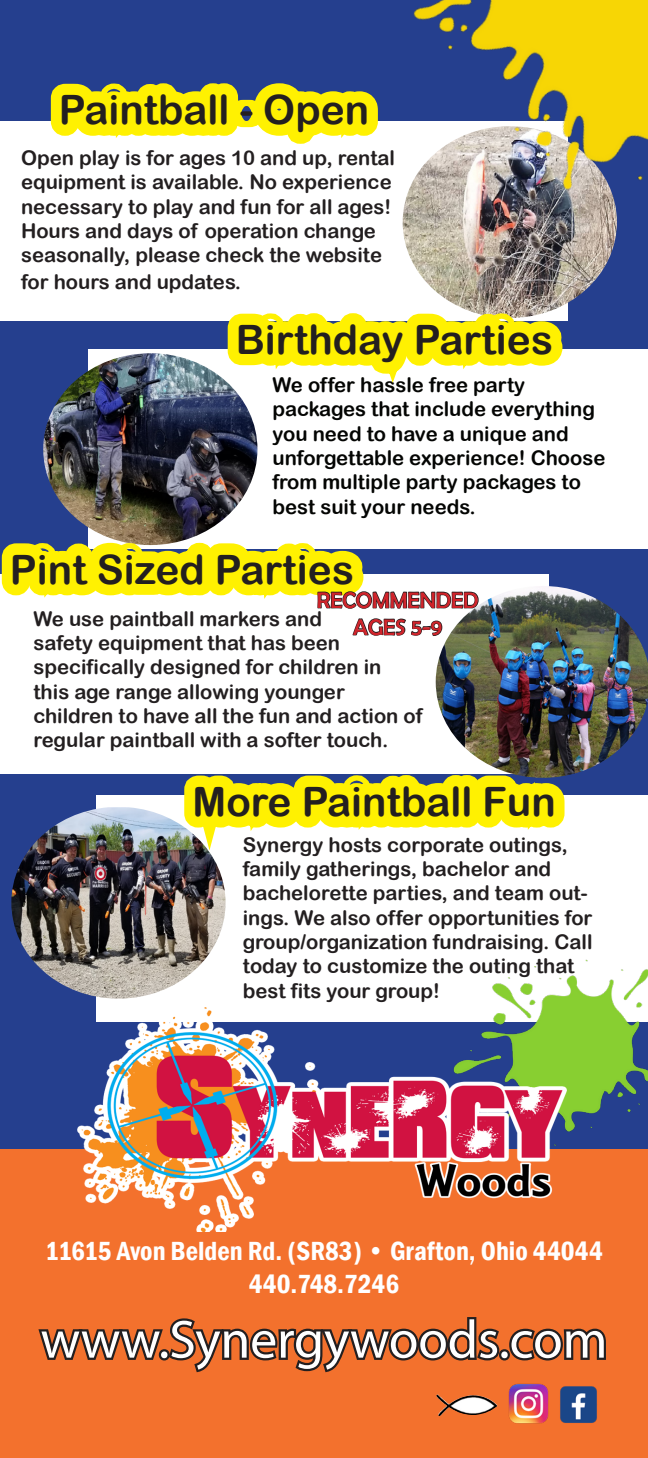
<style>
.page{position:relative;width:648px;height:1458px;background:#fff}
.page>*{position:absolute;margin:0;border:0;box-sizing:border-box;transform-origin:0 0}
.t1{font:54px "Myriad Pro";letter-spacing:-.005em;color:#fff}
.t2{font:40.5px "Arial Rounded MT Bold";color:#231f20}
.t3{font:600 condensed 27px "Franklin Gothic";color:#fff}
.t4{font:22.5px "Berlin Sans FB";color:#d1232a}
.t5{font:20.25px/24.3px "Arial Rounded MT Bold";color:#231f20}
.t6{font:20.25px/24.3px "Arial Rounded MT Bold";color:#040503}
</style>
<div class="page">
<div style="left:0;top:0;width:648px;height:1293px;background:#253f8e"></div>
<div style="left:0;top:1150px;width:648px;height:308px;background:#f3712d"></div>
<div style="left:96px;top:796px;width:552px;height:226px;background:#fff"></div>
<img style="left:492px;top:959px;width:156px;height:173px">
<img style="left:78px;top:1005px;width:489px;height:157px">
<svg style="left:38px;top:1162px;width:568px;height:244px"></svg>
<div style="left:0;top:122px;width:568px;height:199px;background:#fff"></div>
<svg style="left:31px;top:83px;width:302px;height:61px"></svg>
<img style="left:436px;top:1395px;width:61px;height:21px">
<div style="left:89px;top:349px;width:559px;height:200px;background:#fff"></div>
<img style="left:585px;top:593px;width:63px;height:177px">
<img style="left:11px;top:894px;width:215px;height:105px">
<img style="left:43px;top:353px;width:214px;height:167px">
<img style="left:403px;top:232px;width:214px;height:61px">
<svg style="left:195px;top:291px;width:387px;height:128px"></svg>
<img style="left:333px;top:0;width:315px;height:232px">
<img style="left:555px;top:1382px;width:46px;height:41px">
<img style="left:505px;top:1379px;width:48px;height:45px">
<img style="left:0;top:520px;width:585px;height:374px">
<p class="t2" style="left:59px;top:86px;width:312px">Paintball - Open</p>
<p class="t5" style="left:21px;top:145px;width:376px">Open play is for ages 10 and up, rental equipment is available. No experience necessary to play and fun for all ages!<br>Hours and days of operation change seasonally, please check the website</p>
<p class="t5" style="left:21px;top:270px;width:222px">for hours and updates.</p>
<p class="t2" style="left:236px;top:316px;width:319px">Birthday Parties</p>
<p class="t6" style="left:272px;top:373px;width:254px">We offer hassle free party</p>
<p class="t6" style="left:272px;top:397px;width:334px">packages that include everything you need to have a unique and unforgettable experience! Choose from multiple party packages to best suit your needs.</p>
<p class="t2" style="left:10px;top:545px;width:346px">Pint Sized Parties</p>
<p class="t4" style="left:317px;top:588px;width:163px">RECOMMENDED</p>
<p class="t4" style="left:353px;top:615px;width:91px">AGES 5-9</p>
<p class="t5" style="left:33px;top:606px;width:290px">We use paintball markers and</p>
<p class="t5" style="left:33px;top:631px;width:308px">safety equipment that has been</p>
<p class="t5" style="left:33px;top:655px;width:349px">specifically designed for children in</p>
<p class="t5" style="left:33px;top:679px;width:313px">this age range allowing younger</p>
<p class="t5" style="left:33px;top:703px;width:391px">children to have all the fun and action of regular paintball with a softer touch.</p>
<p class="t2" style="left:193px;top:777px;width:365px">More Paintball Fun</p>
<p class="t5" style="left:243px;top:832px;width:351px">Synergy hosts corporate outings, family gatherings, bachelor and bachelorette parties, and team out&shy;ings. We also offer opportunities for group/organization fundraising. Call today to customize the outing that best fits your group!</p>
<p class="t3" style="left:45px;top:1233px;width:559px">11615 Avon Belden Rd. (SR83) • Grafton, Ohio 44044</p>
<p class="t3" style="left:249px;top:1266px;width:152px">440.748.7246</p>
<p class="t1" style="left:40px;top:1306px;width:569px">www.Synergywoods.com</p>
</div>
